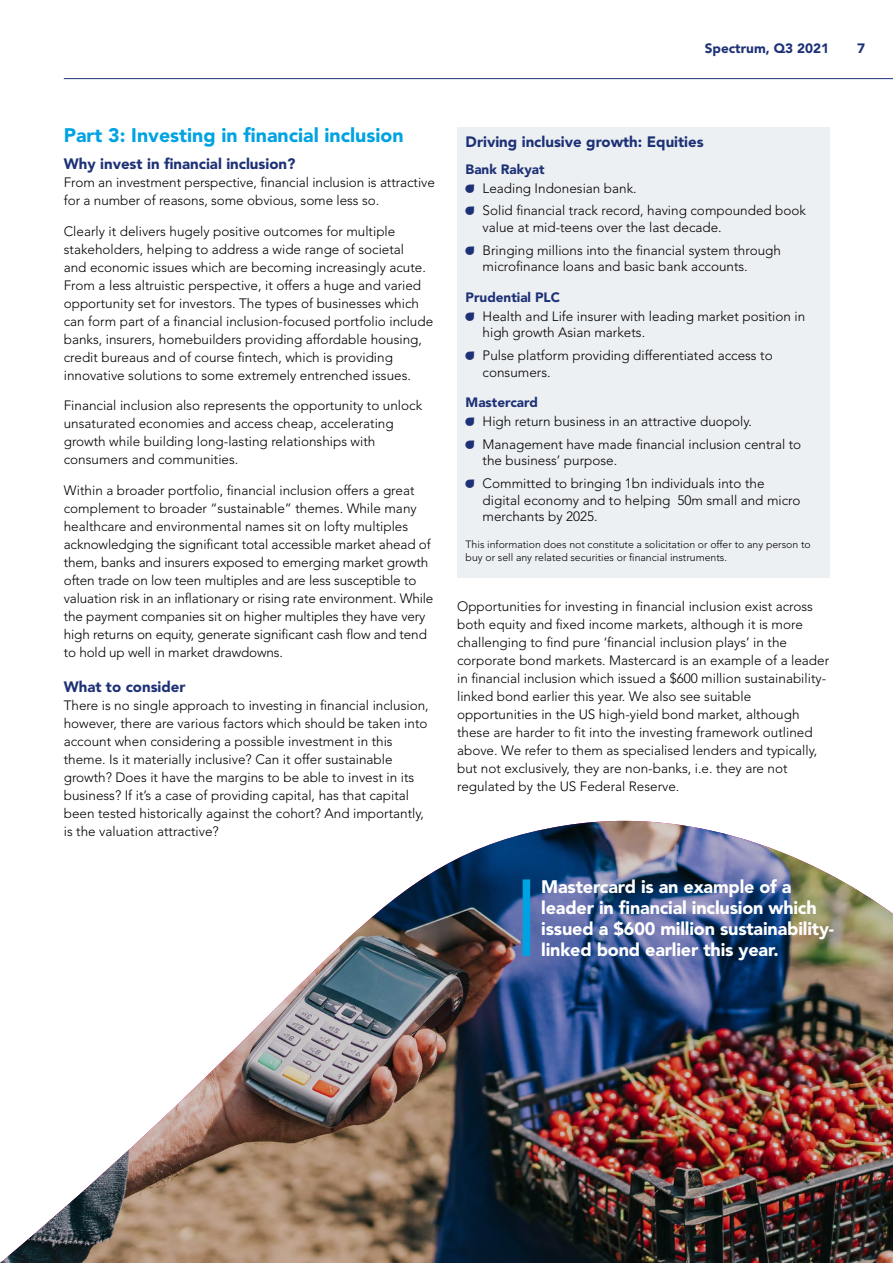
<style>
.page{position:relative;width:893px;height:1263px;background:#fff}
.page>*{position:absolute;margin:0;border:0;box-sizing:border-box;transform-origin:0 0}
.t1{font:900 19.5px "Avenir LT Std";color:#00a3e2}
.t2{font:900 18px/21px "Avenir LT Std";letter-spacing:-.01em;color:#fff}
.t3{font:900 15px "Avenir LT Std";color:#1d3176}
.t4{font:300 13.5px/18px "Avenir LT Std";color:#000}
.t5{font:900 13.5px "Avenir LT Std";color:#1d3176}
.t6{font:300 10.5px/13.5px "Avenir LT Std";color:#000}
.s1{font-weight:900;color:#1d3176}
.s2{font-family:"Droplets";font-weight:400;font-size:15px;color:#1d3176}
</style>
<div class="page">
<img style="left:0;top:820px;width:893px;height:443px">
<div style="left:457px;top:128px;width:372px;height:450px;background:#edf0f3"></div>
<div style="left:523px;top:879px;width:7px;height:77px;background:#00a3e2"></div>
<hr style="left:64px;top:78px;width:829px;height:1px;background:#1d3176">
<p class="t5" style="left:705px;top:40px;width:126px">Spectrum, Q3 2021</p>
<p class="t5" style="left:857px;top:40px;width:9px">7</p>
<h1 class="t1" style="left:64px;top:124px;width:341px">Part 3: Investing in financial inclusion</h1>
<p class="t3" style="left:64px;top:155px;width:233px">Why invest in financial inclusion?</p>
<p class="t4" style="left:64px;top:173px;width:373px">From an investment perspective, financial inclusion is attractive for a number of reasons, some obvious, some less so.</p>
<p class="t4" style="left:64px;top:222px;width:371px">Clearly it delivers hugely positive outcomes for multiple stakeholders, helping to address a wide range of societal<br>and economic issues which are becoming increasingly acute.<br>From a less altruistic perspective, it offers a huge and varied opportunity set for investors. The types of businesses which can form part of a financial inclusion-focused portfolio include banks, insurers, homebuilders providing affordable housing, credit bureaus and of course fintech, which is providing innovative solutions to some extremely entrenched issues.</p>
<p class="t4" style="left:64px;top:397px;width:360px">Financial inclusion also represents the opportunity to unlock unsaturated economies and access cheap, accelerating growth while building long-lasting relationships with consumers and communities.</p>
<p class="t4" style="left:64px;top:481px;width:371px">Within a broader portfolio, financial inclusion offers a great complement to broader “sustainable” themes. While many healthcare and environmental names sit on lofty multiples acknowledging the significant total accessible market ahead of them, banks and insurers exposed to emerging market growth often trade on low teen multiples and are less susceptible to valuation risk in an inflationary or rising rate environment. While the payment companies sit on higher multiples they have very high returns on equity, generate significant cash flow and tend to hold up well in market drawdowns.</p>
<p class="t3" style="left:64px;top:678px;width:123px">What to consider</p>
<p class="t4" style="left:64px;top:696px;width:366px">There is no single approach to investing in financial inclusion, however, there are various factors which should be taken into account when considering a possible investment in this theme. Is it materially inclusive? Can it offer sustainable growth? Does it have the margins to be able to invest in its business? If it’s a case of providing capital, has that capital been tested historically against the cohort? And importantly, is the valuation attractive?</p>
<p class="t3" style="left:466px;top:133px;width:240px">Driving inclusive growth: Equities</p>
<p class="t4" style="left:466px;top:160px;width:173px;line-height:18.6px"><span class="s1">Bank Rakyat<br></span><span class="s2">A</span> Leading Indonesian bank.</p>
<p class="t4" style="left:483px;top:203px;width:325px;line-height:16.5px;text-indent:-17px"><span class="s2">A</span> Solid financial track record, having compounded book value at mid-teens over the last decade.</p>
<p class="t4" style="left:483px;top:242px;width:300px;line-height:16.5px;text-indent:-17px"><span class="s2">A</span> Bringing millions into the financial system through microfinance loans and basic bank accounts.</p>
<p class="t4" style="left:466px;top:288px;width:341px;line-height:18.6px"><span class="s1">Prudential PLC<br></span><span class="s2">A</span> Health and Life insurer with leading market position in</p>
<p class="t4" style="left:466px;top:321px;width:309px;line-height:23px;text-indent:17px">high growth Asian markets.<br><span class="s2">A</span> Pulse platform providing differentiated access to</p>
<p class="t4" style="left:483px;top:363px;width:70px">consumers.</p>
<p class="t4" style="left:466px;top:393px;width:288px;line-height:18.6px"><span class="s1">Mastercard<br></span><span class="s2">A</span> High return business in an attractive duopoly.</p>
<p class="t4" style="left:483px;top:436px;width:320px;line-height:16.5px;text-indent:-17px"><span class="s2">A</span> Management have made financial inclusion central to the business’ purpose.</p>
<p class="t4" style="left:483px;top:475px;width:319px;line-height:16.5px;text-indent:-17px"><span class="s2">A</span> Committed to bringing 1bn individuals into the digital economy and to helping 50m small and micro merchants by 2025.</p>
<p class="t6" style="left:466px;top:537px;width:347px">This information does not constitute a solicitation or offer to any person to buy or sell any related securities or financial instruments.</p>
<p class="t4" style="left:457px;top:598px;width:374px">Opportunities for investing in financial inclusion exist across both equity and fixed income markets, although it is more challenging to find pure ‘financial inclusion plays’ in the corporate bond markets. Mastercard is an example of a leader in financial inclusion which issued a $600 million sustainability&shy;linked bond earlier this year. We also see suitable opportunities in the US high-yield bond market, although these are harder to fit into the investing framework outlined above. We refer to them as specialised lenders and typically, but not exclusively, they are non-banks, i.e. they are not regulated by the US Federal Reserve.</p>
<h2 class="t2" style="left:541px;top:876px;width:294px">Mastercard is an example of a leader in financial inclusion which issued a $600 million sustainability&shy;linked bond earlier this year.</h2>
</div>
